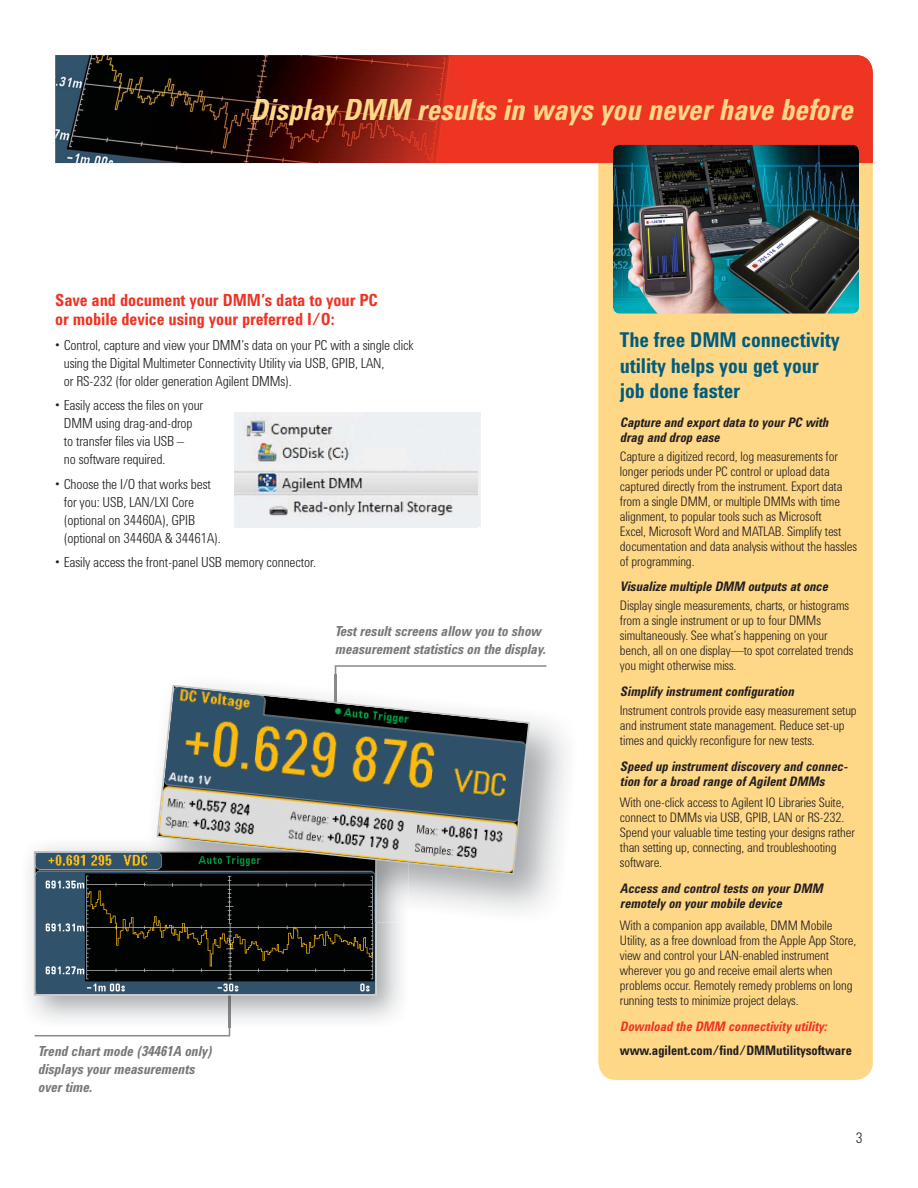
<style>
.page{position:relative;width:918px;height:1188px;background:#fff}
.page>*{position:absolute;margin:0;border:0;box-sizing:border-box;transform-origin:0 0}
.t1{font:italic 700 30px "Agilent Condensed CFF";letter-spacing:-.005em;color:#ffd887}
.t2{font:700 21px/25.5px "Agilent Condensed CFF";letter-spacing:-.005em;color:#005c7e}
.t3{font:700 17.25px/19.5px "Agilent Condensed CFF";letter-spacing:-.005em;color:#ee3424}
.t4{font:300 15px "Agilent Condensed CFF";color:#231f20}
.t5{font:300 14.25px/18px "Agilent Condensed CFF";letter-spacing:-.005em;color:#231f20}
.t6{font:italic 700 14.25px/18px "Agilent Condensed CFF";letter-spacing:-.005em;color:#76787a}
.t7{font:300 13.5px/15px "Agilent Condensed CFF";letter-spacing:-.005em;color:#231f20}
.t8{font:italic 700 13.5px/15px "Agilent Condensed CFF";letter-spacing:-.005em;color:#231f20}
.t9{font:700 13.5px "Agilent Condensed CFF";letter-spacing:-.005em;color:#231f20}
.t10{font:italic 700 13.5px "Agilent Condensed CFF";letter-spacing:-.005em;color:#ee3424}
</style>
<div class="page">
<div style="left:598px;top:163px;width:275px;height:917px;background:#ffd887"></div>
<img style="left:55px;top:55px;width:818px;height:108px">
<img style="left:613px;top:145px;width:246px;height:168px;border-radius:7px">
<img style="left:234px;top:413px;width:244px;height:115px">
<svg style="left:35px;top:1027px;width:195px;height:9px"></svg>
<img style="left:29px;top:845px;width:372px;height:182px">
<img style="left:229px;top:996px;width:1px;height:31px">
<svg style="left:34px;top:851px;width:343px;height:145px;background:#2a3335"></svg>
<svg style="left:335px;top:665px;width:211px;height:20px"></svg>
<img style="left:147px;top:839px;width:261px;height:83px">
<img style="left:147px;top:851px;width:230px;height:71px">
<svg style="left:157px;top:685px;width:373px;height:190px;background:#7e8681"></svg>
<h1 class="t1" style="left:251px;top:99px;width:604px">Display DMM results in ways you never have before</h1>
<p class="t3" style="left:55px;top:292px;width:324px">Save and document your DMM’s data to your PC or mobile device using your preferred I/O:</p>
<p class="t5" style="left:64px;top:338px;width:351px;text-indent:-9px">• Control, capture and view your DMM’s data on your PC with a single click using the Digital Multimeter Connectivity Utility via USB, GPIB, LAN,<br>or RS-232 (for older generation Agilent DMMs).</p>
<p class="t5" style="left:64px;top:398px;width:141px;text-indent:-9px">• Easily access the files on your<br>DMM using drag-and-drop to transfer files via USB –<br>no software required.</p>
<p class="t5" style="left:64px;top:477px;width:159px;text-indent:-9px">• Choose the I/O that works best for you: USB, LAN/LXI Core (optional on 34460A), GPIB (optional on 34460A &amp; 34461A).</p>
<p class="t5" style="left:55px;top:555px;width:262px">• Easily access the front-panel USB memory connector.</p>
<p class="t6" style="left:335px;top:624px;width:212px">Test result screens allow you to show measurement statistics on the display.</p>
<h2 class="t2" style="left:620px;top:330px;width:221px">The free DMM connectivity utility helps you get your job done faster</h2>
<p class="t8" style="left:620px;top:416px;width:210px">Capture and export data to your PC with drag and drop ease</p>
<p class="t7" style="left:620px;top:450px;width:238px">Capture a digitized record, log measurements for longer periods under PC control or upload data captured directly from the instrument. Export data from a single DMM, or multiple DMMs with time alignment, to popular tools such as Microsoft<br>Excel, Microsoft Word and MATLAB. Simplify test documentation and data analysis without the hassles of programming.</p>
<p class="t8" style="left:620px;top:581px;width:210px">Visualize multiple DMM outputs at once</p>
<p class="t7" style="left:620px;top:600px;width:235px">Display single measurements, charts, or histograms from a single instrument or up to four DMMs simultaneously. See what’s happening on your bench, all on one display—to spot correlated trends you might otherwise miss.</p>
<p class="t8" style="left:620px;top:685px;width:176px">Simplify instrument configuration</p>
<p class="t7" style="left:620px;top:704px;width:238px">Instrument controls provide easy measurement setup and instrument state management. Reduce set-up times and quickly reconfigure for new tests.</p>
<p class="t8" style="left:620px;top:760px;width:229px">Speed up instrument discovery and connec&shy;tion for a broad range of Agilent DMMs</p>
<p class="t7" style="left:620px;top:797px;width:236px">With one-click access to Agilent IO Libraries Suite, connect to DMMs via USB, GPIB, LAN or RS-232.<br>Spend your valuable time testing your designs rather than setting up, connecting, and troubleshooting software.</p>
<p class="t8" style="left:620px;top:883px;width:204px">Access and control tests on your DMM remotely on your mobile device</p>
<p class="t7" style="left:620px;top:919px;width:238px">With a companion app available, DMM Mobile Utility, as a free download from the Apple App Store, view and control your LAN-enabled instrument wherever you go and receive email alerts when problems occur. Remotely remedy problems on long running tests to minimize project delays.</p>
<p class="t10" style="left:620px;top:1021px;width:208px">Download the DMM connectivity utility:</p>
<p class="t6" style="left:38px;top:1044px;width:176px">Trend chart mode (34461A only)</p>
<p class="t9" style="left:620px;top:1045px;width:233px">www.agilent.com/find/DMMutilitysoftware</p>
<p class="t6" style="left:38px;top:1062px;width:158px">displays your measurements over time.</p>
<p class="t4" style="left:856px;top:1133px;width:8px">3</p>
</div>
